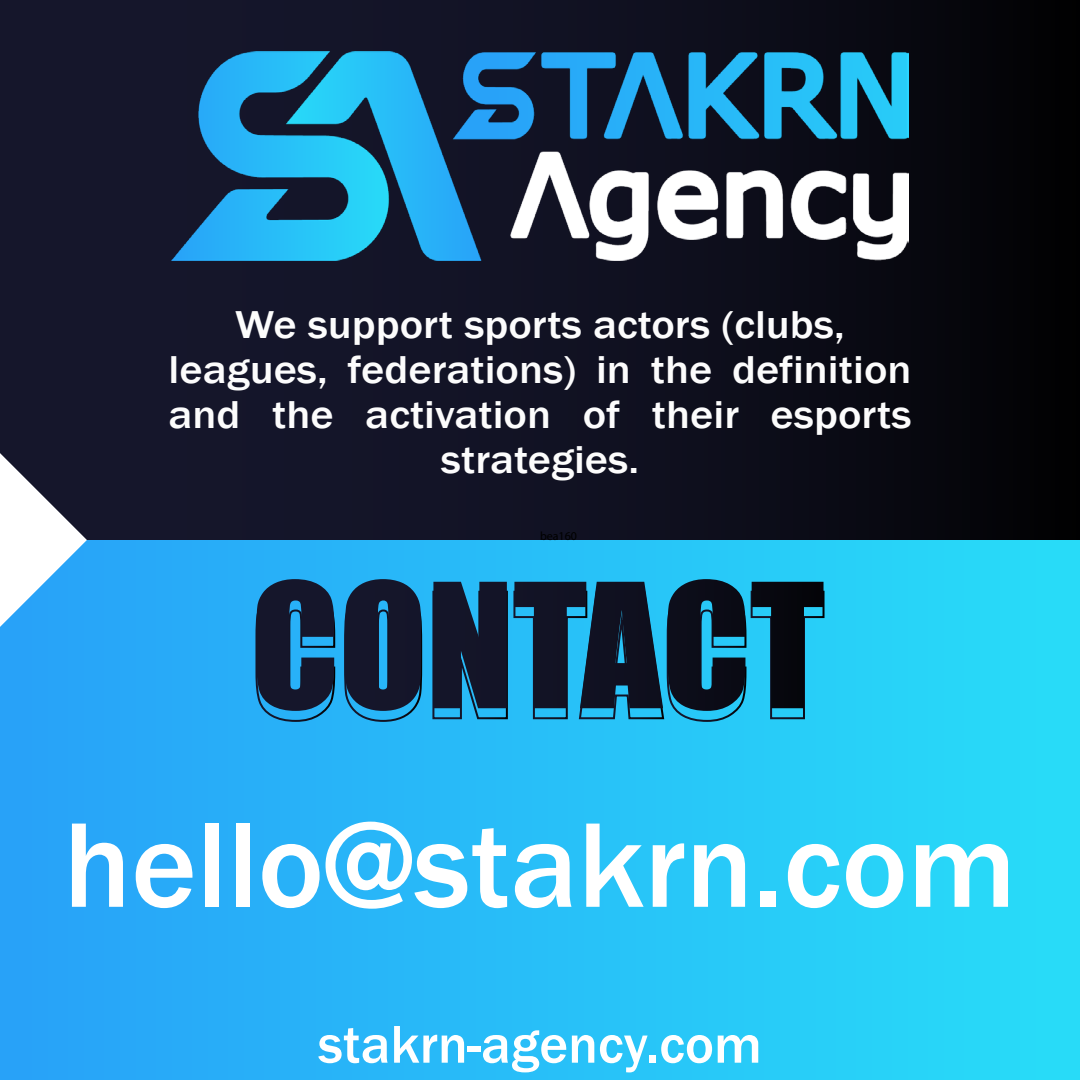
<style>
.page{position:relative;width:1080px;height:1080px;background:#fff}
.page>*{position:absolute;margin:0;border:0;box-sizing:border-box;transform-origin:0 0}
.t1{font:500 124.9px "Franklin Gothic";color:#fff}
.t2{font:500 40px/45px "Franklin Gothic";color:#fcfcfc;text-align:center;scale:1.11 1}
.t3{font:12px "Myriad Pro";color:#000}
</style>
<div class="page">
<div style="left:0;top:0;width:1080px;height:1079px;background:linear-gradient(to right,#28a1f8,#28ddf8)"></div>
<div style="left:0;top:0;width:1080px;height:540px;background:linear-gradient(to right,#191a33,#06060b)"></div>
<img style="left:172px;top:52px;width:736px;height:209px">
<svg style="left:0;top:453px;width:87px;height:174px"></svg>
<svg style="left:254px;top:579px;width:82px;height:144px;background:#1a466a"></svg>
<svg style="left:343px;top:579px;width:80px;height:144px;background:#193d5c"></svg>
<svg style="left:431px;top:579px;width:395px;height:144px;background:#17506c"></svg>
<svg style="left:318px;top:1028px;width:70px;height:35px"></svg>
<svg style="left:394px;top:1026px;width:70px;height:37px"></svg>
<div style="left:468px;top:1046px;width:13px;height:5px;background:#fff"></div>
<svg style="left:483px;top:1030px;width:83px;height:42px"></svg>
<svg style="left:572px;top:1035px;width:22px;height:28px"></svg>
<svg style="left:600px;top:1035px;width:48px;height:37px"></svg>
<div style="left:649px;top:1056px;width:7px;height:7px;background:#fff"></div>
<svg style="left:661px;top:1035px;width:51px;height:28px"></svg>
<svg style="left:718px;top:1035px;width:40px;height:28px"></svg>
<p class="t2" style="left:169px;top:303px;width:671px">We support sports actors (clubs, leagues, federations) in the definition and the activation of their esports strategies.</p>
<p class="t3" style="left:540px;top:529px;width:39px">bea160</p>
<h1 class="t1" style="left:64px;top:788px;width:954px">hello@stakrn.com</h1>
</div>
